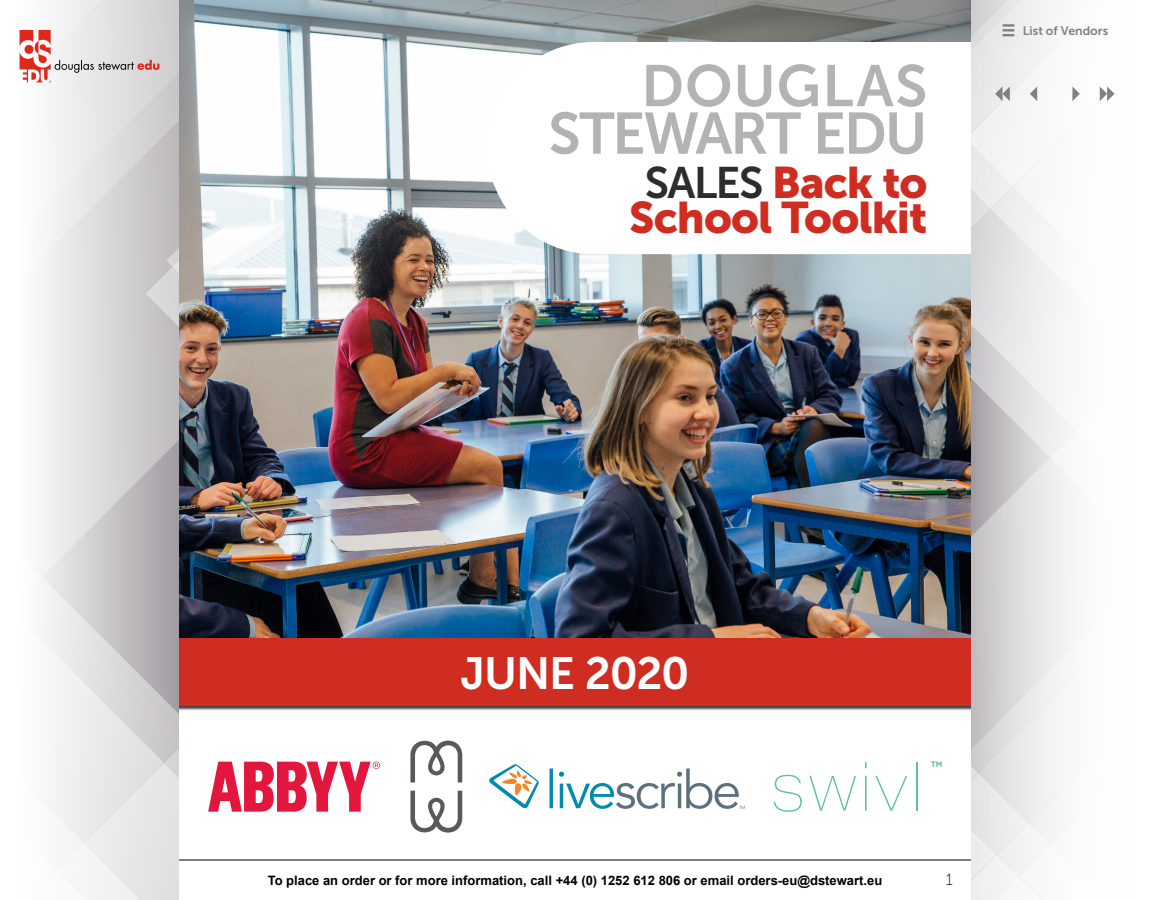
<style>
.page{position:relative;width:1150px;height:900px;background:#fff}
.page>*{position:absolute;margin:0;border:0;box-sizing:border-box;transform-origin:0 0}
.t1{font:58.2px/47.5px "Museo Sans 700";letter-spacing:-.03em;color:#b3b3b3;text-align:right}
.t2{font:45px "Museo Sans 700";letter-spacing:-.03em;color:#fff}
.t3{font:44px/35.4px "Museo Sans 900";letter-spacing:-.02em;color:#cf2d22;text-align:center}
.t4{font:16px "Museo Sans 100";color:#000}
.t5{font:700 13px "Arial";color:#000}
.t6{font:12.3px "Museo Sans 700";color:#808080}
.s1{font-family:"Museo Sans 700";color:#2b2e2e}
</style>
<div class="page">
<img style="left:179px;top:0;width:792px;height:638px">
<svg style="left:487px;top:42px;width:484px;height:212px"></svg>
<div style="left:119px;top:638px;width:912px;height:72px;background:#000;opacity:.75"></div>
<div style="left:121px;top:638px;width:908px;height:68px;background:#cf2d22"></div>
<svg style="left:410px;top:741px;width:52px;height:42px"></svg>
<svg style="left:410px;top:791px;width:52px;height:42px"></svg>
<svg style="left:550px;top:768px;width:3px;height:40px"></svg>
<svg style="left:559px;top:768px;width:186px;height:41px"></svg>
<svg style="left:489px;top:764px;width:50px;height:45px"></svg>
<svg style="left:208px;top:762px;width:172px;height:50px"></svg>
<svg style="left:774px;top:775px;width:28px;height:37px"></svg>
<svg style="left:809px;top:776px;width:47px;height:35px"></svg>
<hr style="left:865px;top:776px;width:2px;height:35px;background:#5ac0a1">
<svg style="left:865px;top:762px;width:2px;height:6px"></svg>
<svg style="left:875px;top:776px;width:32px;height:35px"></svg>
<hr style="left:916px;top:762px;width:2px;height:49px;background:#5ac0a1">
<svg style="left:931px;top:761px;width:11px;height:6px"></svg>
<hr style="left:0;top:859px;width:1150px;height:2px;background:#808080">
<svg style="left:0;top:0;width:179px;height:900px"></svg>
<img style="left:971px;top:0;width:1px;height:314px">
<img style="left:971px;top:829px;width:1px;height:26px">
<svg style="left:20px;top:30px;width:139px;height:52px"></svg>
<svg style="left:972px;top:0;width:178px;height:900px"></svg>
<svg style="left:995px;top:86px;width:15px;height:15px"></svg>
<svg style="left:1100px;top:86px;width:14px;height:15px"></svg>
<svg style="left:1003px;top:24px;width:11px;height:12px"></svg>
<svg style="left:1030px;top:86px;width:7px;height:15px"></svg>
<svg style="left:1072px;top:86px;width:8px;height:15px"></svg>
<h1 class="t1" style="left:548px;top:62px;width:381px">DOUGLAS<br>STEWART EDU</h1>
<h3 class="t3" style="left:629px;top:164px;width:300px"><span class="s1">SALES</span> Back to<br>School Toolkit</h3>
<p class="t6" style="left:1023px;top:24px;width:87px">List of Vendors</p>
<h2 class="t2" style="left:461px;top:649px;width:230px">JUNE 2020</h2>
<p class="t5" style="left:268px;top:872px;width:616px">To place an order or for more information, call +44 (0) 1252 612 806 or email orders-eu@dstewart.eu</p>
<p class="t4" style="left:946px;top:871px;width:9px">1</p>
</div>
